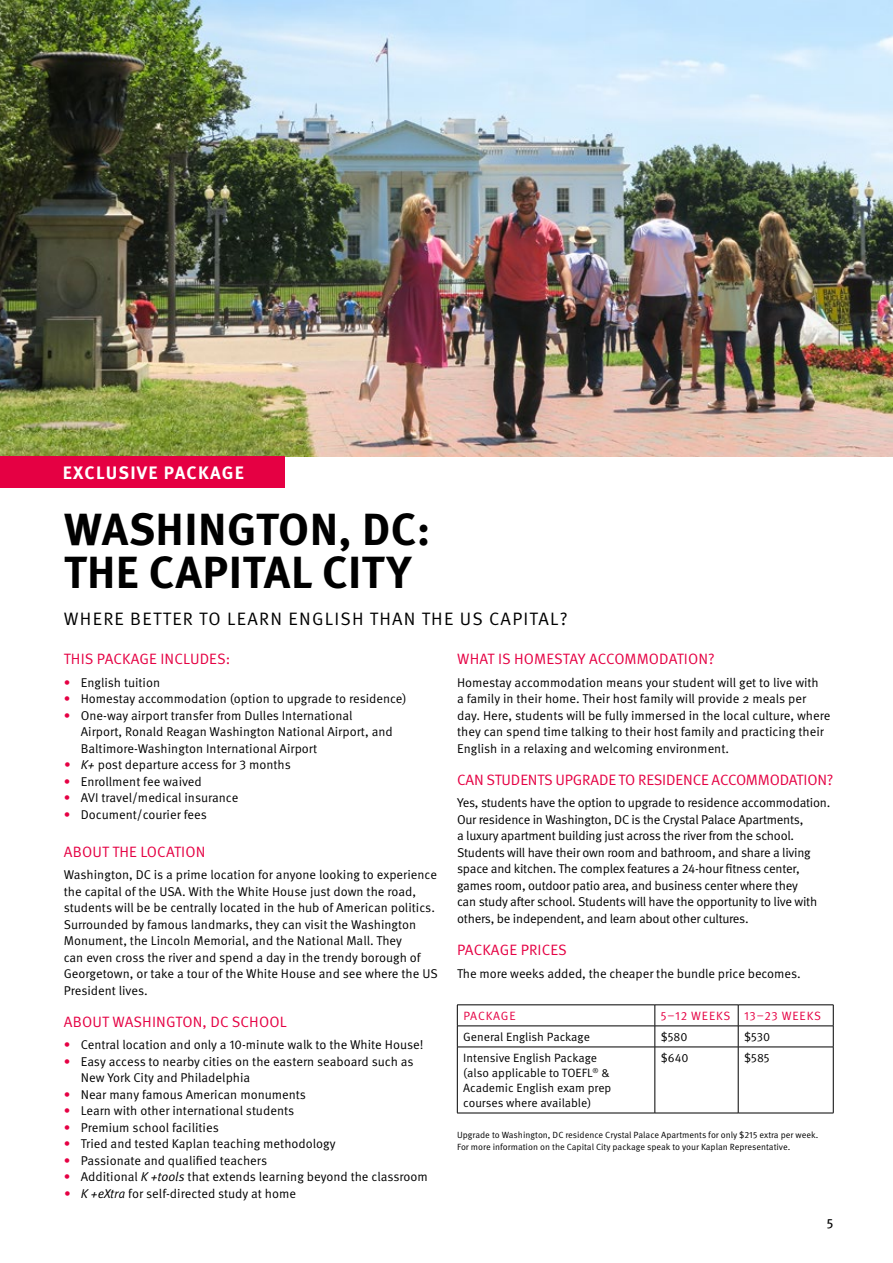
<style>
.page{position:relative;width:893px;height:1263px;background:#fff}
.page>*{position:absolute;margin:0;border:0;box-sizing:border-box;transform-origin:0 0}
.t1{font:700 45px/43.5px "Meta Pro";letter-spacing:.01em;color:#000}
.t2{font:18px "Meta Pro Norm";letter-spacing:.07em;color:#000}
.t3{font:700 18px "Meta Pro";letter-spacing:.06em;color:#fff}
.t4{font:15px "Meta Pro Norm";color:#e50043}
.t5{font:13.5px "Meta Pro";color:#000}
.t6{font:12.75px/16.5px "Meta Pro Norm";letter-spacing:-.005em;color:#000}
.t7{font:12px/15px "Meta Pro Norm";color:#000}
.t8{font:12px "Meta Pro Norm";letter-spacing:.07em;color:#e50043}
.t9{font:9px/11.7px "Meta Pro Norm";color:#000}
.s1{color:#e50043}
.s2{font-family:"Meta Pro Norm Ita";color:#e50043}
.s3{font-family:"Meta Pro Norm Ita"}
</style>
<div class="page">
<img style="left:0;top:0;width:893px;height:456px">
<div style="left:0;top:456px;width:285px;height:32px;background:#e50043"></div>
<hr style="left:457px;top:1004px;width:198px;height:1px;background:#000">
<hr style="left:655px;top:1004px;width:83px;height:1px;background:#000">
<hr style="left:738px;top:1004px;width:95px;height:1px;background:#000">
<hr style="left:457px;top:1026px;width:198px;height:1px;background:#000">
<svg style="left:457px;top:1005px;width:1px;height:42px"></svg>
<hr style="left:655px;top:1026px;width:83px;height:1px;background:#000">
<svg style="left:655px;top:1005px;width:1px;height:42px"></svg>
<hr style="left:738px;top:1026px;width:95px;height:1px;background:#000">
<svg style="left:738px;top:1005px;width:1px;height:42px"></svg>
<svg style="left:833px;top:1005px;width:1px;height:42px"></svg>
<hr style="left:457px;top:1047px;width:198px;height:1px;background:#000">
<hr style="left:457px;top:1047px;width:1px;height:66px;background:#000">
<hr style="left:655px;top:1047px;width:83px;height:1px;background:#000">
<hr style="left:655px;top:1047px;width:1px;height:66px;background:#000">
<hr style="left:738px;top:1047px;width:95px;height:1px;background:#000">
<hr style="left:738px;top:1047px;width:1px;height:66px;background:#000">
<hr style="left:833px;top:1047px;width:1px;height:66px;background:#000">
<hr style="left:457px;top:1113px;width:198px;height:1px;background:#000">
<hr style="left:655px;top:1113px;width:83px;height:1px;background:#000">
<hr style="left:738px;top:1113px;width:95px;height:1px;background:#000">
<h2 class="t3" style="left:63px;top:458px;width:182px">EXCLUSIVE PACKAGE</h2>
<h1 class="t1" style="left:64px;top:504px;width:368px">WASHINGTON, DC:<br>THE CAPITAL CITY</h1>
<h2 class="t2" style="left:64px;top:605px;width:505px">WHERE BETTER TO LEARN ENGLISH THAN THE US CAPITAL?</h2>
<p class="t4" style="left:64px;top:647px;width:168px">THIS PACKAGE INCLUDES:</p>
<p class="t6" style="left:64px;top:673px;width:98px"><span class="s1">•</span> English tuition</p>
<p class="t6" style="left:64px;top:690px;width:344px"><span class="s1">•</span> Homestay accommodation (option to upgrade to residence)</p>
<p class="t6" style="left:81px;top:706px;width:314px;text-indent:-17px"><span class="s1">•</span> One-way airport transfer from Dulles International<br>Airport, Ronald Reagan Washington National Airport, and<br>Baltimore-Washington International Airport</p>
<p class="t6" style="left:64px;top:755px;width:229px"><span class="s2">•</span> <span class="s3">K+</span> post departure access for 3 months</p>
<p class="t6" style="left:64px;top:772px;width:140px"><span class="s1">•</span> Enrollment fee waived</p>
<p class="t6" style="left:64px;top:788px;width:176px"><span class="s1">•</span> AVI travel/medical insurance</p>
<p class="t6" style="left:64px;top:805px;width:145px"><span class="s1">•</span> Document/courier fees</p>
<p class="t4" style="left:64px;top:840px;width:143px">ABOUT THE LOCATION</p>
<p class="t6" style="left:64px;top:866px;width:376px">Washington, DC is a prime location for anyone looking to experience the capital of the USA. With the White House just down the road, students will be be centrally located in the hub of American politics.<br>Surrounded by famous landmarks, they can visit the Washington Monument, the Lincoln Memorial, and the National Mall. They<br>can even cross the river and spend a day in the trendy borough of Georgetown, or take a tour of the White House and see where the US President lives.</p>
<p class="t4" style="left:64px;top:1010px;width:224px">ABOUT WASHINGTON, DC SCHOOL</p>
<p class="t6" style="left:64px;top:1036px;width:361px"><span class="s1">•</span> Central location and only a 10-minute walk to the White House!</p>
<p class="t6" style="left:81px;top:1052px;width:334px;text-indent:-17px"><span class="s1">•</span> Easy access to nearby cities on the eastern seaboard such as<br>New York City and Philadelphia</p>
<p class="t6" style="left:64px;top:1085px;width:244px"><span class="s1">•</span> Near many famous American monuments</p>
<p class="t6" style="left:64px;top:1102px;width:232px"><span class="s1">•</span> Learn with other international students</p>
<p class="t6" style="left:64px;top:1118px;width:157px"><span class="s1">•</span> Premium school facilities</p>
<p class="t6" style="left:64px;top:1135px;width:273px"><span class="s1">•</span> Tried and tested Kaplan teaching methodology</p>
<p class="t6" style="left:64px;top:1151px;width:205px"><span class="s1">•</span> Passionate and qualified teachers</p>
<p class="t6" style="left:64px;top:1168px;width:366px"><span class="s1">•</span> Additional <span class="s3">K +tools</span> that extends learning beyond the classroom</p>
<p class="t6" style="left:64px;top:1184px;width:234px"><span class="s2">•</span> <span class="s3">K +eXtra</span> for self-directed study at home</p>
<p class="t4" style="left:457px;top:647px;width:259px">WHAT IS HOMESTAY ACCOMMODATION?</p>
<p class="t6" style="left:457px;top:673px;width:375px">Homestay accommodation means your student will get to live with<br>a family in their home. Their host family will provide 2 meals per day. Here, students will be fully immersed in the local culture, where they can spend time talking to their host family and practicing their English in a relaxing and welcoming environment.</p>
<p class="t4" style="left:457px;top:768px;width:378px">CAN STUDENTS UPGRADE TO RESIDENCE ACCOMMODATION?</p>
<p class="t6" style="left:457px;top:794px;width:375px">Yes, students have the option to upgrade to residence accommodation.<br>Our residence in Washington, DC is the Crystal Palace Apartments,<br>a luxury apartment building just across the river from the school.<br>Students will have their own room and bathroom, and share a living space and kitchen. The complex features a 24-hour fitness center, games room, outdoor patio area, and business center where they<br>can study after school. Students will have the opportunity to live with others, be independent, and learn about other cultures.</p>
<p class="t4" style="left:457px;top:938px;width:111px">PACKAGE PRICES</p>
<p class="t6" style="left:457px;top:964px;width:345px">The more weeks added, the cheaper the bundle price becomes.</p>
<p class="t8" style="left:463px;top:1007px;width:54px">PACKAGE</p>
<p class="t8" style="left:661px;top:1007px;width:162px">5–12 WEEKS 13–23 WEEKS</p>
<p class="t7" style="left:463px;top:1028px;width:128px">General English Package</p>
<p class="t7" style="left:661px;top:1028px;width:28px">$580</p>
<p class="t7" style="left:744px;top:1028px;width:28px">$530</p>
<p class="t7" style="left:463px;top:1049px;width:150px">Intensive English Package (also applicable to TOEFL<sup>®</sup> &amp;<br>Academic English exam prep courses where available)</p>
<p class="t7" style="left:661px;top:1049px;width:29px">$640</p>
<p class="t7" style="left:744px;top:1049px;width:27px">$585</p>
<p class="t9" style="left:457px;top:1129px;width:363px">Upgrade to Washington, DC residence Crystal Palace Apartments for only $215 extra per week.<br>For more information on the Capital City package speak to your Kaplan Representative.</p>
<p class="t5" style="left:827px;top:1212px;width:8px">5</p>
</div>
